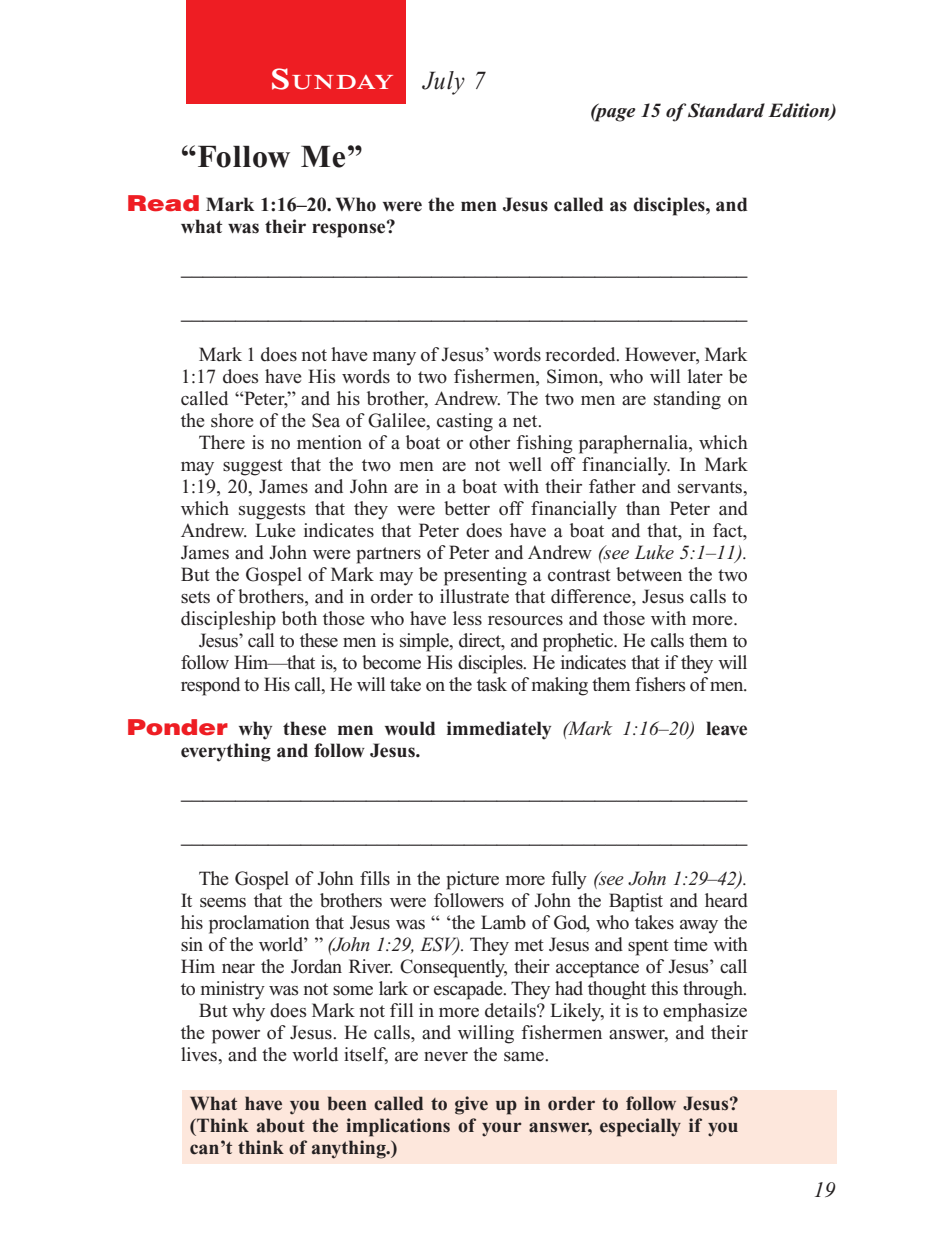
<style>
.page{position:relative;width:936px;height:1260px;background:#fff}
.page>*{position:absolute;margin:0;border:0;box-sizing:border-box;transform-origin:0 0}
.Head{font:700 32px "Times New Roman PS Std";letter-spacing:.025em;color:#231f20}
.Lesson_Dates{font:italic 26px "Times New Roman PS Std";color:#231f20;scale:.9 1}
.Blank_Lines{font:22px "Times New Roman PS Std";color:#231f20}
.PageNumbers{font:italic 22px "Times New Roman PS Std";color:#231f20}
.Daily_Header{font:600 21px "Times NRMT Std";letter-spacing:.045em;color:#fff;scale:1.1 1}
.Body{font:20px/22px "Times New Roman PS Std";color:#231f20;text-align:justify}
.x-screened_box-text{font:700 20px/22px "Times New Roman PS Std";color:#231f20;text-align:justify}
.Question_NO_SB{font:700 20px/22px "Times New Roman PS Std";color:#231f20}
.Question{font:700 20px/22px "Times New Roman PS Std";color:#231f20}
.Page_from_SE{font:italic 700 20px "Times New Roman PS Std";color:#231f20}
.s1{font-size:30px}
.s2{font-family:"Helvetica LT Std";font-weight:900;font-size:22px;color:#ee1d23}
.s3{font-style:italic}
.s4{font-weight:400;font-style:italic}
</style>
<div class="page">
<div style="left:186px;top:0;width:220px;height:103px;background:#ee1d23"></div>
<div style="left:183px;top:1091px;width:654px;height:73px;background:#fde7dc"></div>
<p class="Daily_Header" style="left:270px;top:70px;width:114px"><span class="s1">S</span>UNDAY</p>
<p class="Lesson_Dates" style="left:423px;top:66px;width:70px">July 7</p>
<p class="Page_from_SE" style="left:590px;top:100px;width:248px">(page 15 of Standard Edition)</p>
<p class="Head" style="left:181px;top:138px;width:184px">“Follow Me”</p>
<p class="Question_NO_SB" style="left:181px;top:193px;width:569px;text-indent:-54px"><span class="s2">Read</span> Mark 1:16–20. Who were the men Jesus called as disciples, and what was their response?</p>
<p class="Blank_Lines" style="left:181px;top:255px;width:568px">____________________________________________________</p>
<p class="Blank_Lines" style="left:181px;top:299px;width:568px">____________________________________________________</p>
<p class="Body" style="left:181px;top:343px;width:568px;text-indent:18px">Mark 1 does not have many of Jesus’ words recorded. However, Mark 1:17 does have His words to two fishermen, Simon, who will later be called “Peter,” and his brother, Andrew. The two men are standing on the shore of the Sea of Galilee, casting a net.</p>
<p class="Body" style="left:181px;top:431px;width:569px;text-indent:18px">There is no mention of a boat or other fishing paraphernalia, which may suggest that the two men are not well off financially. In Mark 1:19, 20, James and John are in a boat with their father and servants, which suggests that they were better off financially than Peter and Andrew. Luke indicates that Peter does have a boat and that, in fact, James and John were partners of Peter and Andrew <span class="s3">(see Luke 5:1–11).<br></span>But the Gospel of Mark may be presenting a contrast between the two sets of brothers, and in order to illustrate that difference, Jesus calls to discipleship both those who have less resources and those with more.</p>
<p class="Body" style="left:181px;top:629px;width:569px;text-indent:18px">Jesus’ call to these men is simple, direct, and prophetic. He calls them to follow Him—that is, to become His disciples. He indicates that if they will respond to His call, He will take on the task of making them fishers of men.</p>
<p class="Question" style="left:181px;top:717px;width:568px;text-indent:-54px"><span class="s2">Ponder</span> why these men would immediately <span class="s4">(Mark 1:16–20)</span> leave everything and follow Jesus.</p>
<p class="Blank_Lines" style="left:181px;top:779px;width:568px">____________________________________________________</p>
<p class="Blank_Lines" style="left:181px;top:823px;width:568px">____________________________________________________</p>
<p class="Body" style="left:181px;top:867px;width:569px;text-indent:18px">The Gospel of John fills in the picture more fully <span class="s3">(see John 1:29–42).<br></span>It seems that the brothers were followers of John the Baptist and heard his proclamation that Jesus was “ ‘the Lamb of God, who takes away the sin of the world’ ” <span class="s3">(John 1:29, ESV).</span> They met Jesus and spent time with Him near the Jordan River. Consequently, their acceptance of Jesus’ call to ministry was not some lark or escapade. They had thought this through.</p>
<p class="Body" style="left:181px;top:999px;width:569px;text-indent:18px">But why does Mark not fill in more details? Likely, it is to emphasize the power of Jesus. He calls, and willing fishermen answer, and their lives, and the world itself, are never the same.</p>
<p class="x-screened_box-text" style="left:190px;top:1092px;width:551px">What have you been called to give up in order to follow Jesus? (Think about the implications of your answer, especially if you can’t think of anything.)</p>
<p class="PageNumbers" style="left:813px;top:1178px;width:23px">19</p>
</div>
